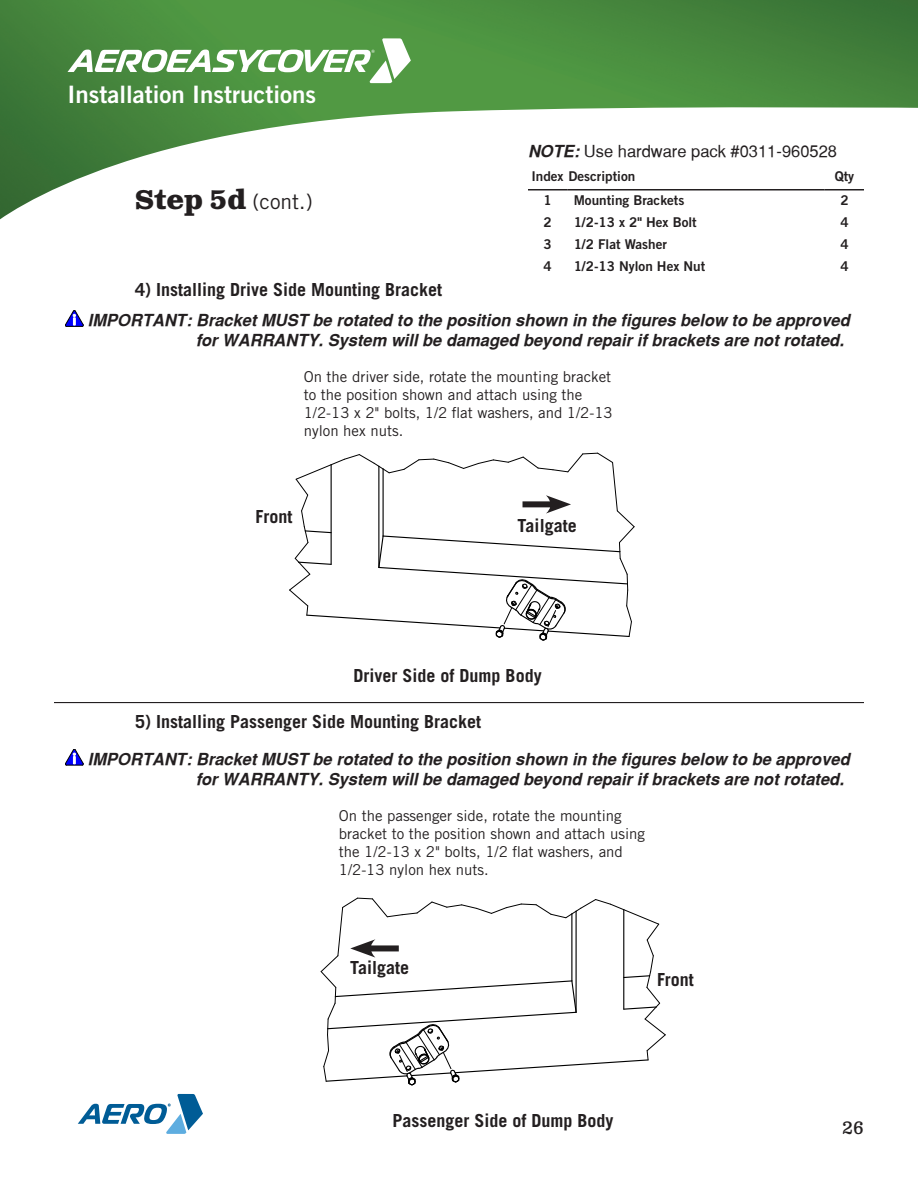
<style>
.page{position:relative;width:918px;height:1188px;background:#fff}
.page>*{position:absolute;margin:0;border:0;box-sizing:border-box;transform-origin:0 0}
.t1{font:24px "Trade Gothic LT Std Bd 2";color:#fff}
.t2{font:21px "Trade Gothic LT Std";color:#231f20}
.Text_Heading{font:700 18px "Trade Gothic LT Std";color:#231f20}
.t3{font:18px "Clarendon Text Pro";color:#231f20}
.IMPORTANT_Text{font:italic 700 16.5px/19.8px "Sans Serif";color:#231f20}
.t4{font:16.5px "Sans Serif";color:#231f20}
.Notice_Text{font:15px/18px "Trade Gothic LT Std";color:#231f20}
.table_of_contents{font:13.5px "Trade Gothic LT Std Bd 2";color:#231f20}
.s1{font-family:"Clarendon Text Pro";font-weight:700;font-size:27px}
.s2{font-weight:700;font-style:italic}
</style>
<div class="page">
<img style="left:0;top:0;width:918px;height:220px">
<svg style="left:68px;top:38px;width:343px;height:45px"></svg>
<svg style="left:78px;top:1094px;width:125px;height:40px"></svg>
<svg style="left:65px;top:310px;width:18px;height:17px"></svg>
<hr style="left:54px;top:702px;width:810px;height:1px;background:#231f20">
<svg style="left:320px;top:898px;width:346px;height:188px"></svg>
<svg style="left:289px;top:452px;width:345px;height:189px"></svg>
<hr style="left:528px;top:189px;width:40px;height:1px;background:#231f20">
<hr style="left:568px;top:189px;width:256px;height:1px;background:#231f20">
<hr style="left:824px;top:189px;width:40px;height:1px;background:#231f20">
<svg style="left:65px;top:749px;width:18px;height:17px"></svg>
<h1 class="t1" style="left:68px;top:79px;width:250px">Installation Instructions</h1>
<p class="t2" style="left:135px;top:189px;width:179px"><span class="s1">Step 5d</span> (cont.)</p>
<p class="Text_Heading" style="left:135px;top:279px;width:309px">4) Installing Drive Side Mounting Bracket</p>
<p class="t4" style="left:528px;top:141px;width:311px"><span class="s2">NOTE:</span> Use hardware pack #0311-960528</p>
<p class="table_of_contents" style="left:531px;top:168px;width:105px">Index Description</p>
<p class="table_of_contents" style="left:835px;top:168px;width:21px">Qty</p>
<p class="table_of_contents" style="left:543px;top:192px;width:10px">1</p>
<p class="table_of_contents" style="left:574px;top:192px;width:112px">Mounting Brackets</p>
<p class="table_of_contents" style="left:840px;top:192px;width:10px">2</p>
<p class="table_of_contents" style="left:543px;top:214px;width:10px">2</p>
<p class="table_of_contents" style="left:574px;top:214px;width:124px">1/2-13 x 2" Hex Bolt</p>
<p class="table_of_contents" style="left:840px;top:214px;width:10px">4</p>
<p class="table_of_contents" style="left:543px;top:236px;width:10px">3</p>
<p class="table_of_contents" style="left:574px;top:236px;width:95px">1/2 Flat Washer</p>
<p class="table_of_contents" style="left:840px;top:236px;width:10px">4</p>
<p class="table_of_contents" style="left:543px;top:258px;width:10px">4</p>
<p class="table_of_contents" style="left:574px;top:258px;width:133px">1/2-13 Nylon Hex Nut</p>
<p class="table_of_contents" style="left:840px;top:258px;width:10px">4</p>
<p class="IMPORTANT_Text" style="left:196px;top:311px;width:656px;text-indent:-108px">IMPORTANT: Bracket MUST be rotated to the position shown in the figures below to be approved for WARRANTY. System will be damaged beyond repair if brackets are not rotated.</p>
<p class="Notice_Text" style="left:304px;top:368px;width:311px">On the driver side, rotate the mounting bracket to the position shown and attach using the 1/2-13 x 2" bolts, 1/2 flat washers, and 1/2-13 nylon hex nuts.</p>
<p class="Text_Heading" style="left:256px;top:506px;width:38px">Front</p>
<p class="Text_Heading" style="left:518px;top:515px;width:61px">Tailgate</p>
<p class="Text_Heading" style="left:354px;top:664px;width:190px">Driver Side of Dump Body</p>
<p class="Text_Heading" style="left:135px;top:711px;width:348px">5) Installing Passenger Side Mounting Bracket</p>
<p class="IMPORTANT_Text" style="left:196px;top:749px;width:656px;text-indent:-108px">IMPORTANT: Bracket MUST be rotated to the position shown in the figures below to be approved for WARRANTY. System will be damaged beyond repair if brackets are not rotated.</p>
<p class="Notice_Text" style="left:339px;top:806px;width:308px">On the passenger side, rotate the mounting bracket to the position shown and attach using the 1/2-13 x 2" bolts, 1/2 flat washers, and 1/2-13 nylon hex nuts.</p>
<p class="Text_Heading" style="left:350px;top:956px;width:61px">Tailgate</p>
<p class="Text_Heading" style="left:657px;top:969px;width:38px">Front</p>
<p class="Text_Heading" style="left:392px;top:1109px;width:223px">Passenger Side of Dump Body</p>
<p class="t3" style="left:842px;top:1117px;width:23px">26</p>
</div>
